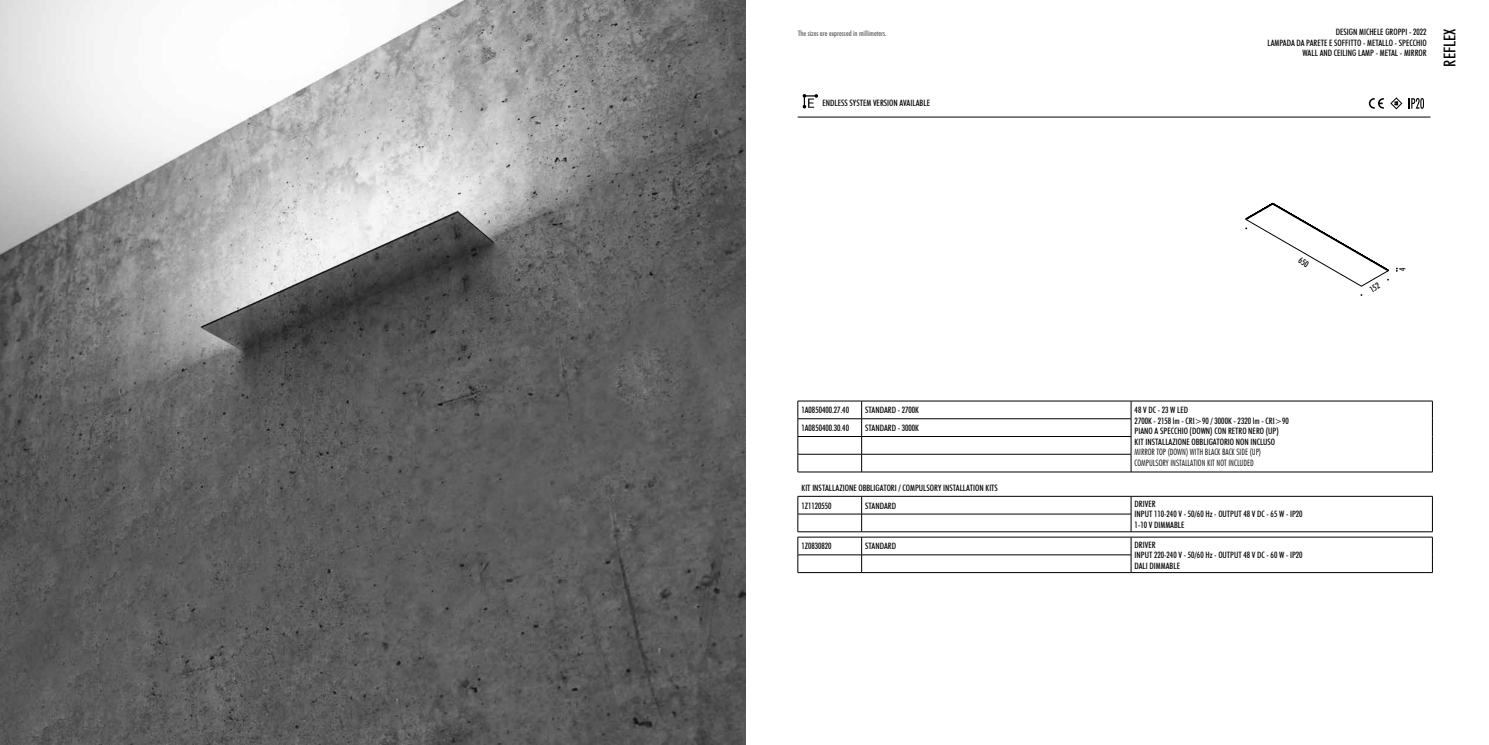
<style>
.page{position:relative;width:1489px;height:745px;background:#fff}
.page>*{position:absolute;margin:0;border:0;box-sizing:border-box;transform-origin:0 0}
.t1{font:500 condensed 16.25px "Futura BT";color:#000}
.t2{font:500 condensed 8.75px/10.5px "Futura BT";color:#000}
.t3{font:300 condensed 8.75px/10.5px "Futura BT";color:#000}
.t4{font:500 condensed 7.5px "Futura BT";color:#595959}
</style>
<div class="page">
<hr style="left:797px;top:117px;width:633px;height:1px;background:#000">
<svg style="left:1368px;top:98px;width:15px;height:11px"></svg>
<svg style="left:1390px;top:97px;width:12px;height:12px"></svg>
<svg style="left:1408px;top:98px;width:15px;height:11px"></svg>
<hr style="left:797px;top:400px;width:64px;height:1px;background:#000">
<hr style="left:861px;top:400px;width:269px;height:1px;background:#000">
<hr style="left:797px;top:418px;width:64px;height:1px;background:#000">
<hr style="left:861px;top:418px;width:270px;height:1px;background:#000">
<hr style="left:797px;top:436px;width:64px;height:1px;background:#000">
<hr style="left:861px;top:436px;width:270px;height:1px;background:#000">
<hr style="left:797px;top:453px;width:64px;height:1px;background:#000">
<svg style="left:797px;top:401px;width:1px;height:70px"></svg>
<hr style="left:861px;top:453px;width:270px;height:1px;background:#000">
<svg style="left:861px;top:401px;width:1px;height:70px"></svg>
<hr style="left:797px;top:471px;width:64px;height:1px;background:#000">
<hr style="left:861px;top:471px;width:269px;height:1px;background:#000">
<hr style="left:1130px;top:400px;width:302px;height:1px;background:#000">
<svg style="left:1130px;top:401px;width:1px;height:70px"></svg>
<svg style="left:1431px;top:401px;width:1px;height:70px"></svg>
<hr style="left:1130px;top:471px;width:302px;height:1px;background:#000">
<hr style="left:797px;top:496px;width:64px;height:1px;background:#000">
<hr style="left:861px;top:496px;width:269px;height:1px;background:#000">
<hr style="left:797px;top:513px;width:64px;height:1px;background:#000">
<svg style="left:797px;top:496px;width:1px;height:35px"></svg>
<hr style="left:861px;top:513px;width:270px;height:1px;background:#000">
<svg style="left:861px;top:496px;width:1px;height:35px"></svg>
<hr style="left:797px;top:531px;width:64px;height:1px;background:#000">
<hr style="left:861px;top:531px;width:269px;height:1px;background:#000">
<hr style="left:1130px;top:496px;width:302px;height:1px;background:#000">
<svg style="left:1431px;top:496px;width:1px;height:35px"></svg>
<hr style="left:1130px;top:531px;width:302px;height:1px;background:#000">
<svg style="left:1130px;top:496px;width:1px;height:35px"></svg>
<hr style="left:797px;top:536px;width:64px;height:1px;background:#000">
<hr style="left:861px;top:536px;width:269px;height:1px;background:#000">
<hr style="left:797px;top:554px;width:64px;height:1px;background:#000">
<svg style="left:797px;top:537px;width:1px;height:35px"></svg>
<hr style="left:861px;top:554px;width:270px;height:1px;background:#000">
<svg style="left:861px;top:537px;width:1px;height:35px"></svg>
<hr style="left:797px;top:572px;width:64px;height:1px;background:#000">
<hr style="left:861px;top:572px;width:269px;height:1px;background:#000">
<hr style="left:1130px;top:536px;width:302px;height:1px;background:#000">
<svg style="left:1431px;top:537px;width:1px;height:35px"></svg>
<hr style="left:1130px;top:572px;width:302px;height:1px;background:#000">
<svg style="left:1130px;top:537px;width:1px;height:35px"></svg>
<svg style="left:802px;top:94px;width:16px;height:14px"></svg>
<img style="left:0;top:0;width:745px;height:744px">
<svg style="left:1245px;top:203px;width:143px;height:93px"></svg>
<p class="t4" style="left:797px;top:28px;width:90px">The sizes are expressed in millimeters.</p>
<p class="t2" style="left:1267px;top:27px;width:161px;text-align:right">DESIGN MICHELE GROPPI - 2022<br>LAMPADA DA PARETE E SOFFITTO - METALLO - SPECCHIO<br>WALL AND CEILING LAMP - METAL - MIRROR</p>
<p class="t2" style="left:822px;top:98px;width:109px">ENDLESS SYSTEM VERSION AVAILABLE</p>
<h1 class="t1" style="left:1439px;top:66px;width:40px;rotate:-90deg">REFLEX</h1>
<p class="t2" style="left:801px;top:404px;width:49px">1A0850400.27.40</p>
<p class="t2" style="left:865px;top:404px;width:55px">STANDARD - 2700K</p>
<p class="t2" style="left:1134px;top:404px;width:156px">48 V DC - 23 W LED<br>2700K - 2158 lm - CRI&gt;90 / 3000K - 2320 lm - CRI&gt;90<br>PIANO A SPECCHIO (DOWN) CON RETRO NERO (UP)<br>KIT INSTALLAZIONE OBBLIGATORIO NON INCLUSO</p>
<p class="t3" style="left:1134px;top:446px;width:128px">MIRROR TOP (DOWN) WITH BLACK BACK SIDE (UP)<br>COMPULSORY INSTALLATION KIT NOT INCLUDED</p>
<p class="t2" style="left:801px;top:422px;width:49px">1A0850400.30.40</p>
<p class="t2" style="left:865px;top:422px;width:55px">STANDARD - 3000K</p>
<p class="t2" style="left:801px;top:479px;width:198px;line-height:17.4px">KIT INSTALLAZIONE OBBLIGATORI / COMPULSORY INSTALLATION KITS<br>1Z1120550</p>
<p class="t2" style="left:865px;top:499px;width:32px">STANDARD</p>
<p class="t2" style="left:1134px;top:498px;width:169px">DRIVER<br>INPUT 110-240 V - 50/60 Hz - OUTPUT 48 V DC - 65 W - IP20<br>1-10 V DIMMABLE</p>
<p class="t2" style="left:801px;top:540px;width:32px">1Z0830820</p>
<p class="t2" style="left:865px;top:540px;width:32px">STANDARD</p>
<p class="t2" style="left:1134px;top:539px;width:169px">DRIVER<br>INPUT 220-240 V - 50/60 Hz - OUTPUT 48 V DC - 60 W - IP20<br>DALI DIMMABLE</p>
<p class="t2" style="left:1396px;top:271px;width:5px;rotate:-90deg">4</p>
</div>
